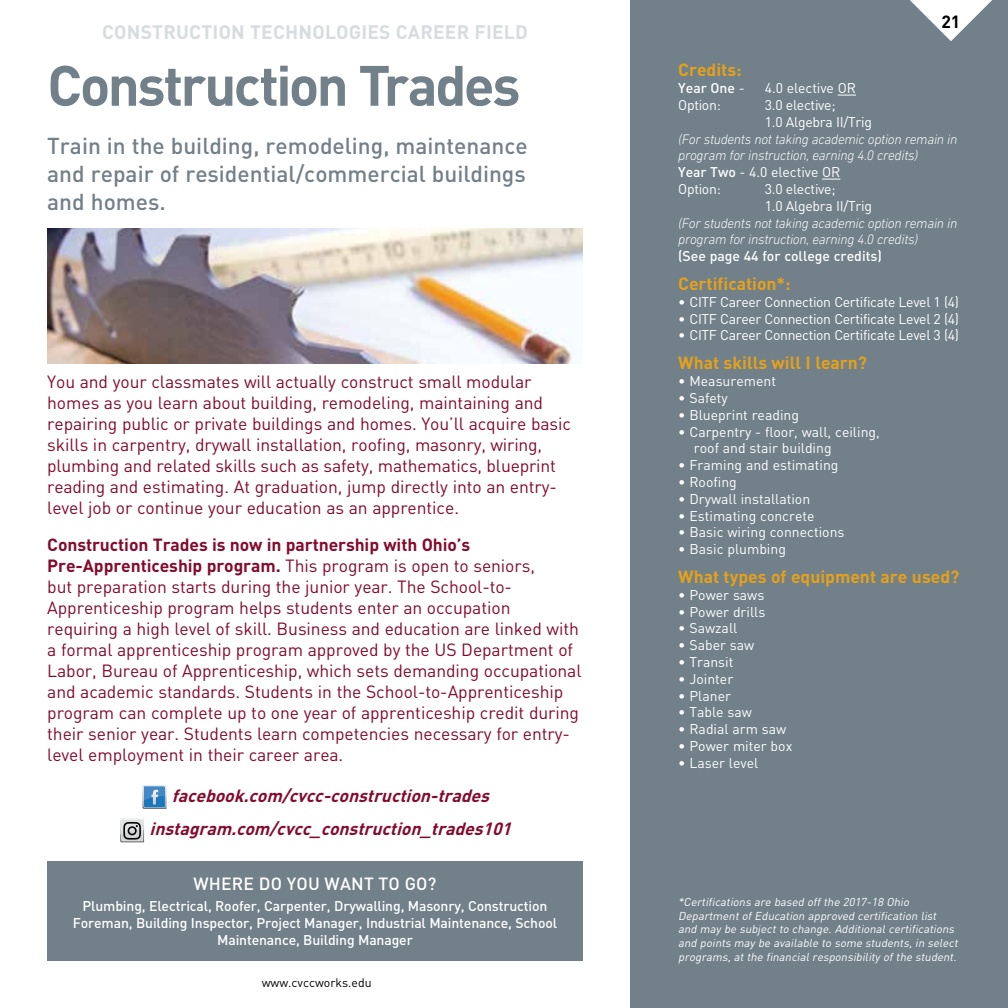
<style>
.page{position:relative;width:1008px;height:1008px;background:#fff}
.page>*{position:absolute;margin:0;border:0;box-sizing:border-box;transform-origin:0 0}
.t1{font:700 56px "DIN Pro";letter-spacing:-.045em;color:#72808a}
.t2{font:500 22.75px/28px "DIN Pro";color:#72808a;text-align:justify}
.t3{font:700 19.25px "DIN Pro";letter-spacing:.01em;color:#d8dcdf}
.t4{font:17.5px/21px "DIN Pro";letter-spacing:-.005em;color:#830b2c}
.t5{font:italic 700 17.5px/33.2px "DIN Pro";color:#830b2c;text-align:center}
.t6{font:700 17.5px "DIN Pro";color:#e4a11b}
.t7{font:500 17.5px "DIN Pro";letter-spacing:.01em;color:#fff}
.t8{font:700 17.5px "DIN Pro";color:#000}
.t9{font:14px/16.8px "DIN Pro";color:#fff}
.t10{font:500 14px/16.8px "DIN Pro";letter-spacing:-.01em;color:#fff;text-align:center}
.t11{font:italic 300 14px/16.8px "DIN Next LT Pro";letter-spacing:-.02em;color:#fff}
.t12{font:14px "DIN Pro";letter-spacing:-.025em;color:#fff}
.t13{font:14px/16.8px "DIN Pro";letter-spacing:-.02em;color:#fff}
.t14{font:12.25px "DIN Pro";color:#000}
.t15{font:italic 11.38px/13.7px "DIN Pro";color:#fff}
.s1{font-weight:700}
.s2{font-weight:400}
.s3{font-weight:500}
</style>
<div class="page">
<img style="left:47px;top:229px;width:536px;height:135px">
<div style="left:630px;top:0;width:378px;height:1008px;background:#72808a"></div>
<svg style="left:838px;top:95px;width:18px;height:1px"></svg>
<svg style="left:822px;top:179px;width:18px;height:1px"></svg>
<svg style="left:910px;top:0;width:82px;height:41px"></svg>
<div style="left:47px;top:861px;width:536px;height:100px;background:#72808a"></div>
<svg style="left:142px;top:785px;width:24px;height:24px"></svg>
<svg style="left:120px;top:818px;width:24px;height:24px"></svg>
<p class="t3" style="left:102px;top:19px;width:427px">CONSTRUCTION TECHNOLOGIES CAREER FIELD</p>
<h1 class="t1" style="left:47px;top:47px;width:475px">Construction Trades</h1>
<h2 class="t2" style="left:47px;top:130px;width:482px">Train in the building, remodeling, maintenance and repair of residential/commercial buildings and homes.</h2>
<p class="t4" style="left:47px;top:371px;width:525px">You and your classmates will actually construct small modular homes as you learn about building, remodeling, maintaining and repairing public or private buildings and homes. You’ll acquire basic skills in carpentry, drywall installation, roofing, masonry, wiring, plumbing and related skills such as safety, mathematics, blueprint reading and estimating. At graduation, jump directly into an entry&shy;level job or continue your education as an apprentice.</p>
<p class="t4" style="left:47px;top:534px;width:536px"><span class="s1">Construction Trades is now in partnership with Ohio’s Pre-Apprenticeship program.</span> This program is open to seniors,<br>but preparation starts during the junior year. The School-to-Apprenticeship program helps students enter an occupation requiring a high level of skill. Business and education are linked with a formal apprenticeship program approved by the US Department of Labor, Bureau of Apprenticeship, which sets demanding occupational and academic standards. Students in the School-to-Apprenticeship program can complete up to one year of apprenticeship credit during their senior year. Students learn competencies necessary for entry&shy;level employment in their career area.</p>
<p class="t5" style="left:150px;top:779px;width:369px">facebook.com/cvcc-construction-trades instagram.com/cvcc_construction_trades101</p>
<p class="t7" style="left:194px;top:872px;width:244px">WHERE DO YOU WANT TO GO?</p>
<p class="t10" style="left:73px;top:897px;width:486px">Plumbing, Electrical, Roofer, Carpenter, Drywalling, Masonry, Construction<br>Foreman, Building Inspector, Project Manager, Industrial Maintenance, School<br>Maintenance, Building Manager</p>
<p class="t14" style="left:262px;top:974px;width:111px">www.cvccworks.edu</p>
<p class="t8" style="left:941px;top:10px;width:21px">21</p>
<p class="t6" style="left:678px;top:58px;width:65px">Credits:</p>
<p class="t10" style="left:678px;top:79px;width:68px">Year One <span class="s2">-</span></p>
<p class="t9" style="left:765px;top:79px;width:93px">4.0 elective OR</p>
<p class="t9" style="left:678px;top:96px;width:44px">Option:</p>
<p class="t13" style="left:765px;top:96px;width:109px">3.0 elective;<br>1.0 Algebra II/Trig</p>
<p class="t11" style="left:678px;top:130px;width:281px">(For students not taking academic option remain in program for instruction, earning 4.0 credits)</p>
<p class="t9" style="left:678px;top:163px;width:164px"><span class="s3">Year Two</span> - 4.0 elective OR<br>Option:</p>
<p class="t13" style="left:765px;top:180px;width:109px">3.0 elective;<br>1.0 Algebra II/Trig</p>
<p class="t11" style="left:678px;top:214px;width:281px">(For students not taking academic option remain in program for instruction, earning 4.0 credits)</p>
<p class="t10" style="left:678px;top:247px;width:205px">(See page 44 for college credits)</p>
<p class="t6" style="left:678px;top:272px;width:114px">Certification*:</p>
<p class="t12" style="left:678px;top:292px;width:282px">• CITF Career Connection Certificate Level 1 (4)</p>
<p class="t12" style="left:678px;top:309px;width:282px">• CITF Career Connection Certificate Level 2 (4)</p>
<p class="t12" style="left:678px;top:326px;width:282px">• CITF Career Connection Certificate Level 3 (4)</p>
<p class="t6" style="left:678px;top:351px;width:190px">What skills will I learn?</p>
<p class="t9" style="left:678px;top:372px;width:99px">• Measurement</p>
<p class="t9" style="left:678px;top:389px;width:51px">• Safety</p>
<p class="t9" style="left:678px;top:406px;width:122px">• Blueprint reading</p>
<p class="t9" style="left:694px;top:422px;width:187px;text-indent:-16px">• Carpentry - floor, wall, ceiling, roof and stair building</p>
<p class="t9" style="left:678px;top:456px;width:162px">• Framing and estimating</p>
<p class="t9" style="left:678px;top:473px;width:60px">• Roofing</p>
<p class="t9" style="left:678px;top:490px;width:134px">• Drywall installation</p>
<p class="t9" style="left:678px;top:506px;width:138px">• Estimating concrete</p>
<p class="t9" style="left:678px;top:523px;width:168px">• Basic wiring connections</p>
<p class="t9" style="left:678px;top:540px;width:109px">• Basic plumbing</p>
<p class="t6" style="left:678px;top:565px;width:283px">What types of equipment are used?</p>
<p class="t9" style="left:678px;top:586px;width:88px">• Power saws</p>
<p class="t9" style="left:678px;top:603px;width:89px">• Power drills</p>
<p class="t9" style="left:678px;top:619px;width:61px">• Sawzall</p>
<p class="t9" style="left:678px;top:636px;width:78px">• Saber saw</p>
<p class="t9" style="left:678px;top:653px;width:57px">• Transit</p>
<p class="t9" style="left:678px;top:670px;width:57px">• Jointer</p>
<p class="t9" style="left:678px;top:687px;width:54px">• Planer</p>
<p class="t9" style="left:678px;top:703px;width:75px">• Table saw</p>
<p class="t9" style="left:678px;top:720px;width:110px">• Radial arm saw</p>
<p class="t9" style="left:678px;top:737px;width:116px">• Power miter box</p>
<p class="t9" style="left:678px;top:754px;width:82px">• Laser level</p>
<p class="t15" style="left:678px;top:895px;width:284px">*Certifications are based offthe 2017-18 Ohio DepartmentofEducation approved certification list and may be subjectto change.Additionalcertifications and points may be available to some students,in select programs,atthe financialresponsibility ofthe student.</p>
</div>
